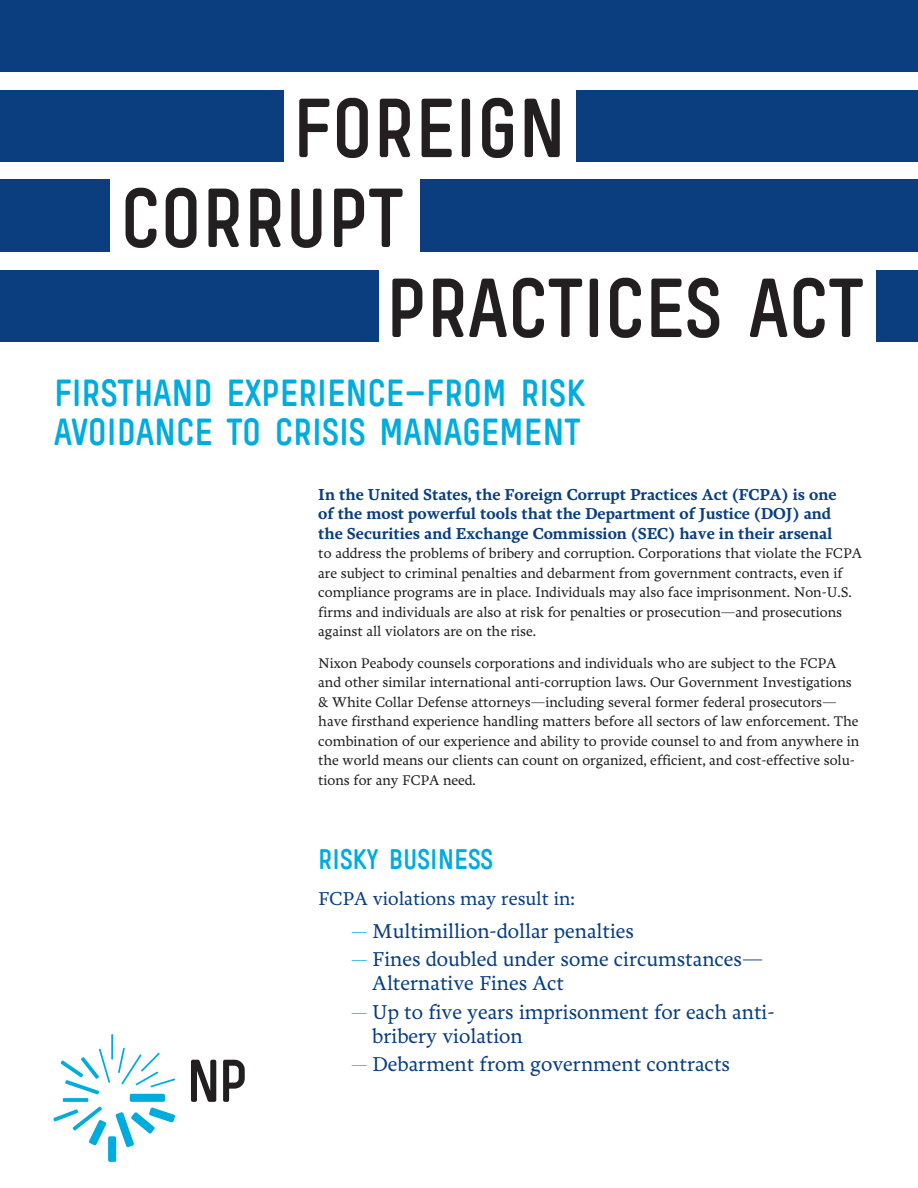
<style>
.page{position:relative;width:918px;height:1188px;background:#fff}
.page>*{position:absolute;margin:0;border:0;box-sizing:border-box;transform-origin:0 0}
.t1{font:78.75px "NP Simple TT Bold";color:#231f20}
.NP_HEADER_GREEN{font:36px/39px "NP Simple TT Bold";color:#00acdd}
.Subhead{font:27px "NP Simple TT Bold";color:#00acdd}
.t2{font:500 21px/24px "Freya";color:#0a3e7e}
.NP_body{font:500 19.5px "Freya";color:#0a3e7e}
.NP_body-2{font:700 16.5px/19.5px "Freya";color:#0a3e7e}
.NP_body-3{font:500 14.7px/19.5px "Freya";color:#231f20}
.s1{font-size:16.5px;color:#00acdd}
</style>
<div class="page">
<div style="left:0;top:90px;width:284px;height:72px;background:#0a3e7e"></div>
<div style="left:576px;top:90px;width:342px;height:72px;background:#0a3e7e"></div>
<div style="left:0;top:180px;width:110px;height:72px;background:#0a3e7e"></div>
<div style="left:420px;top:180px;width:498px;height:72px;background:#0a3e7e"></div>
<div style="left:0;top:270px;width:379px;height:72px;background:#0a3e7e"></div>
<div style="left:877px;top:270px;width:41px;height:72px;background:#0a3e7e"></div>
<svg style="left:53px;top:1106px;width:54px;height:40px"></svg>
<svg style="left:115px;top:1107px;width:60px;height:40px"></svg>
<div style="left:130px;top:1094px;width:35px;height:8px;background:#00acdd;border-radius:2px"></div>
<svg style="left:63px;top:1098px;width:25px;height:4px"></svg>
<svg style="left:118px;top:1048px;width:57px;height:39px"></svg>
<div style="left:108px;top:1136px;width:8px;height:26px;background:#00acdd;border-radius:2px"></div>
<hr style="left:111px;top:1034px;width:2px;height:26px;background:#00acdd">
<svg style="left:61px;top:1049px;width:49px;height:46px"></svg>
<svg style="left:191px;top:1060px;width:25px;height:42px"></svg>
<svg style="left:223px;top:1060px;width:22px;height:42px"></svg>
<div style="left:0;top:0;width:918px;height:72px;background:#0a3e7e"></div>
<p class="t1" style="left:293px;top:79px;width:275px">FOREIGN</p>
<p class="t1" style="left:120px;top:169px;width:285px">CORRUPT</p>
<p class="t1" style="left:386px;top:259px;width:479px">PRACTICES ACT</p>
<p class="NP_HEADER_GREEN" style="left:54px;top:373px;width:533px">FIRSTHAND EXPERIENCE—FROM RISK<br>AVOIDANCE TO CRISIS MANAGEMENT</p>
<p class="NP_body-2" style="left:318px;top:485px;width:520px">In the United States, the Foreign Corrupt Practices Act (FCPA) is one of the most powerful tools that the Department of Justice (DOJ) and the Securities and Exchange Commission (SEC) have in their arsenal</p>
<p class="NP_body-3" style="left:318px;top:544px;width:545px">to address the problems of bribery and corruption. Corporations that violate the FCPA are subject to criminal penalties and debarment from government contracts, even if compliance programs are in place. Individuals may also face imprisonment. Non-U.S. firms and individuals are also at risk for penalties or prosecution—and prosecutions against all violators are on the rise.</p>
<p class="NP_body-3" style="left:318px;top:654px;width:542px">Nixon Peabody counsels corporations and individuals who are subject to the FCPA and other similar international anti-corruption laws. Our Government Investigations &amp; White Collar Defense attorneys—including several former federal prosecutors— have firsthand experience handling matters before all sectors of law enforcement. The combination of our experience and ability to provide counsel to and from anywhere in the world means our clients can count on organized, efficient, and cost-effective solu&shy;tions for any FCPA need.</p>
<p class="Subhead" style="left:318px;top:842px;width:176px">RISKY BUSINESS</p>
<p class="NP_body" style="left:318px;top:888px;width:258px">FCPA violations may result in:</p>
<p class="t2" style="left:351px;top:920px;width:284px"><span class="s1">—</span> Multimillion-dollar penalties</p>
<p class="t2" style="left:372px;top:948px;width:392px;text-indent:-21px"><span class="s1">—</span> Fines doubled under some circumstances—<br>Alternative Fines Act</p>
<p class="t2" style="left:372px;top:1001px;width:404px;text-indent:-21px"><span class="s1">—</span> Up to five years imprisonment for each anti&shy;bribery violation</p>
<p class="t2" style="left:351px;top:1053px;width:380px"><span class="s1">—</span> Debarment from government contracts</p>
</div>
